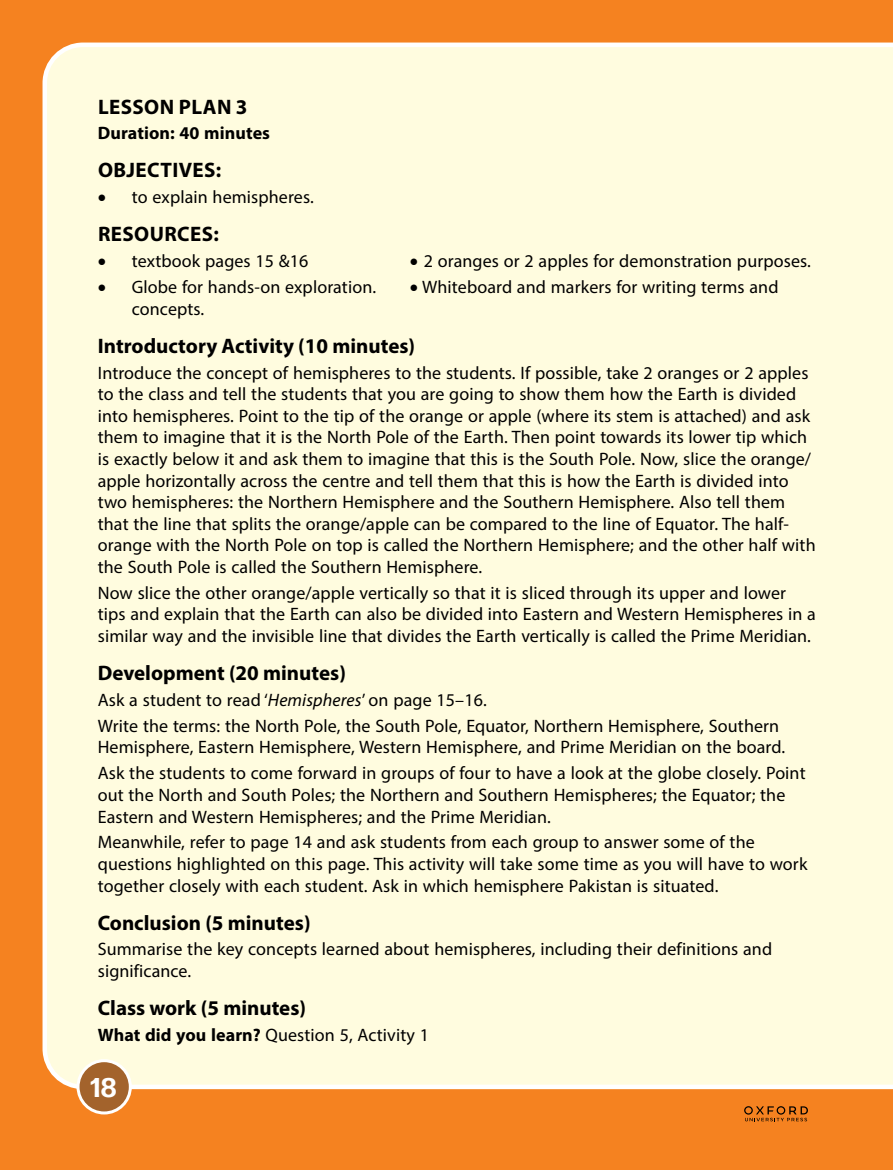
<style>
.page{position:relative;width:893px;height:1170px;background:#fff}
.page>*{position:absolute;margin:0;border:0;box-sizing:border-box;transform-origin:0 0}
.t1{font:700 27px "Forma DJR Text";color:#fff}
.t2{font:700 21px "Myriad Pro";color:#000}
.t3{font:700 21px "Myriad Pro";letter-spacing:.02em;color:#000}
.t4{font:18px/21.6px "Myriad Pro";letter-spacing:.005em;color:#000}
.t5{font:700 18px "Myriad Pro";letter-spacing:.005em;color:#000}
.s1{font-style:italic}
.s2{font-weight:700}
</style>
<div class="page">
<div style="left:0;top:0;width:893px;height:1169px;background:#f58220"></div>
<div style="left:42px;top:42px;width:851px;height:1049px;background:#fffcdf"></div>
<svg style="left:744px;top:1106px;width:64px;height:15px"></svg>
<div style="left:78px;top:1060px;width:52px;height:52px;background:#a3632c;border-radius:50%"></div>
<div style="left:77px;top:1059px;width:55px;height:55px;border:3px solid #fff;border-radius:50%"></div>
<p class="t3" style="left:98px;top:93px;width:151px">LESSON PLAN 3</p>
<p class="t5" style="left:98px;top:122px;width:174px">Duration: 40 minutes</p>
<p class="t3" style="left:98px;top:157px;width:125px">OBJECTIVES:</p>
<p class="t4" style="left:98px;top:186px;width:217px">• to explain hemispheres.</p>
<p class="t3" style="left:98px;top:220px;width:122px">RESOURCES:</p>
<p class="t4" style="left:98px;top:250px;width:212px">• textbook pages 15 &amp;16</p>
<p class="t4" style="left:410px;top:250px;width:403px">• 2 oranges or 2 apples for demonstration purposes.</p>
<p class="t4" style="left:98px;top:276px;width:280px">• Globe for hands-on exploration.</p>
<p class="t4" style="left:410px;top:276px;width:370px">• Whiteboard and markers for writing terms and</p>
<p class="t4" style="left:132px;top:297px;width:74px">concepts.</p>
<p class="t2" style="left:98px;top:332px;width:319px">Introductory Activity (10 minutes)</p>
<p class="t4" style="left:98px;top:361px;width:719px">Introduce the concept of hemispheres to the students. If possible, take 2 oranges or 2 apples to the class and tell the students that you are going to show them how the Earth is divided into hemispheres. Point to the tip of the orange or apple (where its stem is attached) and ask them to imagine that it is the North Pole of the Earth. Then point towards its lower tip which is exactly below it and ask them to imagine that this is the South Pole. Now, slice the orange/ apple horizontally across the centre and tell them that this is how the Earth is divided into two hemispheres: the Northern Hemisphere and the Southern Hemisphere. Also tell them that the line that splits the orange/apple can be compared to the line of Equator. The half&shy;orange with the North Pole on top is called the Northern Hemisphere; and the other half with the South Pole is called the Southern Hemisphere.</p>
<p class="t4" style="left:98px;top:581px;width:720px">Now slice the other orange/apple vertically so that it is sliced through its upper and lower tips and explain that the Earth can also be divided into Eastern and Western Hemispheres in a similar way and the invisible line that divides the Earth vertically is called the Prime Meridian.</p>
<p class="t2" style="left:98px;top:659px;width:250px">Development (20 minutes)</p>
<p class="t4" style="left:98px;top:686px;width:683px;line-height:25.8px">Ask a student to read ‘<span class="s1">Hemispheres</span>’ on page 15–16.<br>Write the terms: the North Pole, the South Pole, Equator, Northern Hemisphere, Southern</p>
<p class="t4" style="left:98px;top:734px;width:709px;line-height:25.8px">Hemisphere, Eastern Hemisphere, Western Hemisphere, and Prime Meridian on the board.<br>Ask the students to come forward in groups of four to have a look at the globe closely. Point</p>
<p class="t4" style="left:98px;top:783px;width:689px">out the North and South Poles; the Northern and Southern Hemispheres; the Equator; the<br>Eastern and Western Hemispheres; and the Prime Meridian.</p>
<p class="t4" style="left:98px;top:831px;width:711px">Meanwhile, refer to page 14 and ask students from each group to answer some of the questions highlighted on this page. This activity will take some time as you will have to work together closely with each student. Ask in which hemisphere Pakistan is situated.</p>
<p class="t2" style="left:98px;top:908px;width:214px">Conclusion (5 minutes)</p>
<p class="t4" style="left:98px;top:938px;width:676px">Summarise the key concepts learned about hemispheres, including their definitions and significance.</p>
<p class="t2" style="left:98px;top:994px;width:210px">Class work (5 minutes)</p>
<p class="t4" style="left:98px;top:1023px;width:333px"><span class="s2">What did you learn?</span> Question 5, Activity 1</p>
<h1 class="t1" style="left:90px;top:1066px;width:28px">18</h1>
</div>
